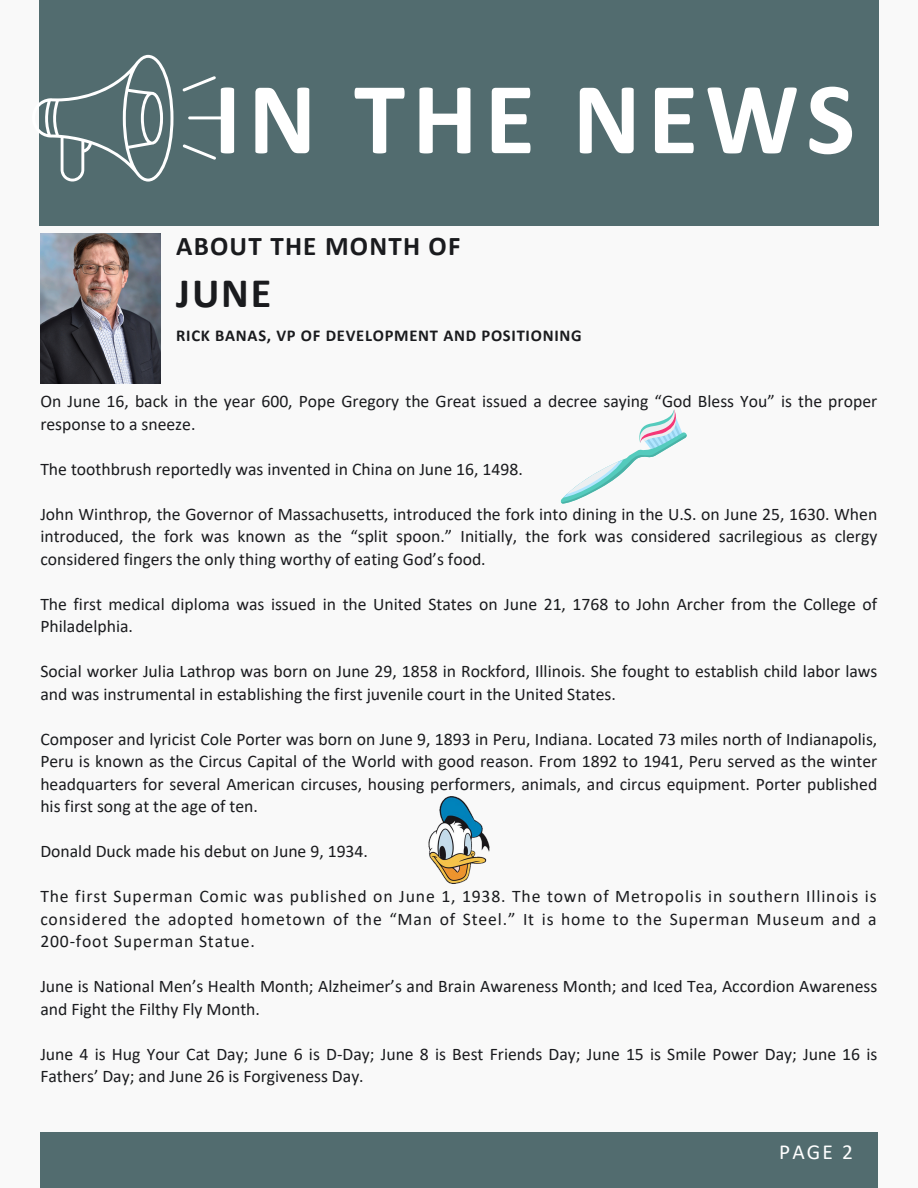
<style>
.page{position:relative;width:918px;height:1188px;background:#f9f9f9}
.page>*{position:absolute;margin:0;border:0;box-sizing:border-box;transform-origin:0 0}
.t1{font:700 103.5px "Calibri";letter-spacing:.07em;color:#fff}
.t2{font:700 42.15px "Calibri";color:#1a1b1e}
.t3{font:700 27px "Calibri";letter-spacing:.045em;color:#1a1b1e}
.t4{font:21.45px "Calibri";color:#fff}
.t5{font:17.7px/22.5px "Calibri";color:#1a1b1e}
.t6{font:700 16.5px "Calibri";letter-spacing:.045em;color:#1a1b1e}
</style>
<div class="page">
<div style="left:40px;top:1132px;width:838px;height:56px;background:#526c6f"></div>
<div style="left:39px;top:0;width:839px;height:225px;background:#526c6f"></div>
<img style="left:40px;top:234px;width:121px;height:150px">
<svg style="left:39px;top:55px;width:134px;height:127px"></svg>
<hr style="left:188px;top:116px;width:35px;height:3px;background:#fff">
<svg style="left:182px;top:76px;width:34px;height:15px"></svg>
<svg style="left:183px;top:144px;width:33px;height:16px"></svg>
<svg style="left:561px;top:409px;width:126px;height:95px"></svg>
<img style="left:428px;top:796px;width:62px;height:88px">
<p class="t1" style="left:214px;top:76px;width:643px">IN THE NEWS</p>
<p class="t3" style="left:176px;top:235px;width:286px">ABOUT THE MONTH OF</p>
<p class="t2" style="left:176px;top:275px;width:97px">JUNE</p>
<p class="t6" style="left:176px;top:329px;width:407px">RICK BANAS, VP OF DEVELOPMENT AND POSITIONING</p>
<h1 class="t5" style="left:40px;top:392px;width:838px">On June 16, back in the year 600, Pope Gregory the Great issued a decree saying “God Bless You” is the proper response to a sneeze.</h1>
<p class="t5" style="left:40px;top:459px;width:484px">The toothbrush reportedly was invented in China on June 16, 1498.</p>
<h3 class="t5" style="left:40px;top:504px;width:839px;text-align:justify">John Winthrop, the Governor of Massachusetts, introduced the fork into dining in the U.S. on June 25, 1630. When introduced, the fork was known as the “split spoon.” Initially, the fork was considered sacrilegious as clergy considered fingers the only thing worthy of eating God’s food.</h3>
<p class="t5" style="left:40px;top:594px;width:838px">The first medical diploma was issued in the United States on June 21, 1768 to John Archer from the College of<br>Philadelphia.</p>
<p class="t5" style="left:40px;top:662px;width:839px">Social worker Julia Lathrop was born on June 29, 1858 in Rockford, Illinois. She fought to establish child labor laws and was instrumental in establishing the first juvenile court in the United States.</p>
<p class="t5" style="left:40px;top:729px;width:839px;text-align:justify">Composer and lyricist Cole Porter was born on June 9, 1893 in Peru, Indiana. Located 73 miles north of Indianapolis, Peru is known as the Circus Capital of the World with good reason. From 1892 to 1941, Peru served as the winter headquarters for several American circuses, housing performers, animals, and circus equipment. Porter published his first song at the age of ten.</p>
<p class="t5" style="left:40px;top:842px;width:329px">Donald Duck made his debut on June 9, 1934.</p>
<p class="t5" style="left:40px;top:887px;width:838px;text-align:justify">The first Superman Comic was published on June 1, 1938. The town of Metropolis in southern Illinois is considered the adopted hometown of the “Man of Steel.” It is home to the Superman Museum and a 200-foot Superman Statue.</p>
<p class="t5" style="left:40px;top:977px;width:839px">June is National Men’s Health Month; Alzheimer’s and Brain Awareness Month; and Iced Tea, Accordion Awareness and Fight the Filthy Fly Month.</p>
<p class="t5" style="left:40px;top:1044px;width:839px">June 4 is Hug Your Cat Day; June 6 is D-Day; June 8 is Best Friends Day; June 15 is Smile Power Day; June 16 is<br>Fathers’ Day; and June 26 is Forgiveness Day.</p>
<p class="t4" style="left:779px;top:1143px;width:75px">PAGE 2</p>
</div>
